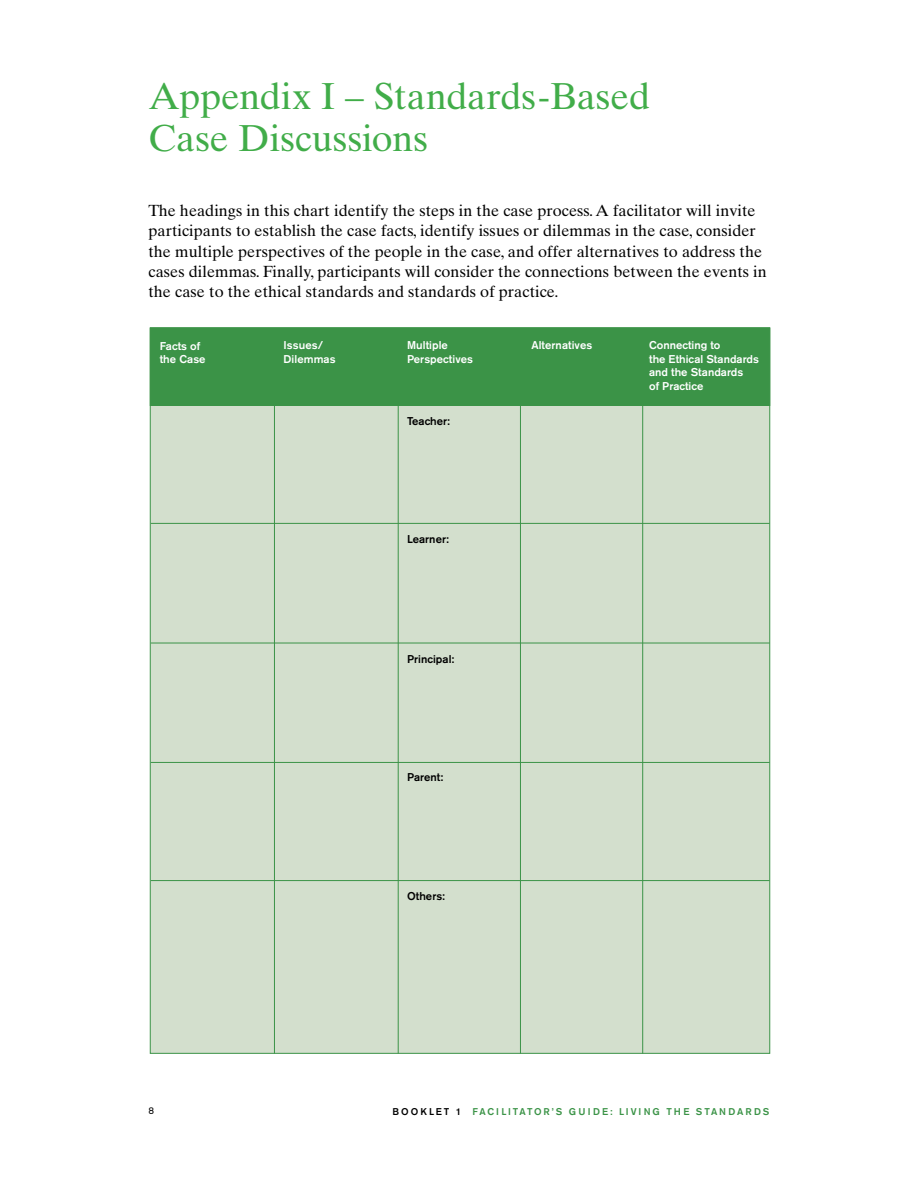
<style>
.page{position:relative;width:918px;height:1188px;background:#fff}
.page>*{position:absolute;margin:0;border:0;box-sizing:border-box;transform-origin:0 0}
.t1{font:37.5px/42px "Times Ten";color:#41ad49}
.t2{font:16.2px/20.2px "Times Ten";letter-spacing:.005em;color:#000}
.t3{font:500 11.25px/13.5px "Akzidenz Grotesk BE";letter-spacing:.005em;color:#fff}
.t4{font:500 11.25px "Akzidenz Grotesk BE";letter-spacing:.005em;color:#000}
.t5{font:500 9.75px "Akzidenz Grotesk BE";letter-spacing:.2em;color:#3b9347}
.t6{font:9.75px "Akzidenz Grotesk BE";color:#000}
.s1{color:#000}
</style>
<div class="page">
<div style="left:150px;top:328px;width:620px;height:726px;background:#d3dfcd;border:1px solid #3b9347"></div>
<div style="left:150px;top:327px;width:620px;height:79px;background:#3b9347;border:1px solid #3b9347"></div>
<hr style="left:151px;top:523px;width:619px;height:1px;background:#3b9347">
<hr style="left:151px;top:643px;width:619px;height:1px;background:#3b9347">
<hr style="left:151px;top:762px;width:619px;height:1px;background:#3b9347">
<hr style="left:151px;top:880px;width:619px;height:1px;background:#3b9347">
<hr style="left:274px;top:352px;width:1px;height:702px;background:#3b9347">
<hr style="left:398px;top:352px;width:1px;height:702px;background:#3b9347">
<hr style="left:520px;top:352px;width:1px;height:702px;background:#3b9347">
<hr style="left:642px;top:352px;width:1px;height:702px;background:#3b9347">
<h1 class="t1" style="left:148px;top:75px;width:503px">Appendix I – Standards-Based<br>Case Discussions</h1>
<p class="t2" style="left:148px;top:200px;width:620px">The headings in this chart identify the steps in the case process. A facilitator will invite participants to establish the case facts, identify issues or dilemmas in the case, consider the multiple perspectives of the people in the case, and offer alternatives to address the cases dilemmas. Finally, participants will consider the connections between the events in the case to the ethical standards and standards of practice.</p>
<p class="t3" style="left:160px;top:339px;width:47px">Facts of the Case</p>
<p class="t3" style="left:649px;top:339px;width:111px">Connecting to<br>the Ethical Standards and the Standards<br>of Practice</p>
<p class="t3" style="left:284px;top:339px;width:53px">Issues/<br>Dilemmas</p>
<p class="t3" style="left:407px;top:339px;width:68px">Multiple<br>Perspectives</p>
<p class="t3" style="left:531px;top:339px;width:62px">Alternatives</p>
<p class="t4" style="left:407px;top:414px;width:45px">Teacher:</p>
<p class="t4" style="left:407px;top:533px;width:43px">Learner:</p>
<p class="t4" style="left:407px;top:652px;width:49px">Principal:</p>
<p class="t4" style="left:407px;top:771px;width:38px">Parent:</p>
<p class="t4" style="left:407px;top:890px;width:40px">Others:</p>
<p class="t6" style="left:148px;top:1105px;width:7px">8</p>
<p class="t5" style="left:393px;top:1105px;width:377px"><span class="s1">BOOKLET 1</span> Facil itato r’s guide: Living t he standards</p>
</div>
